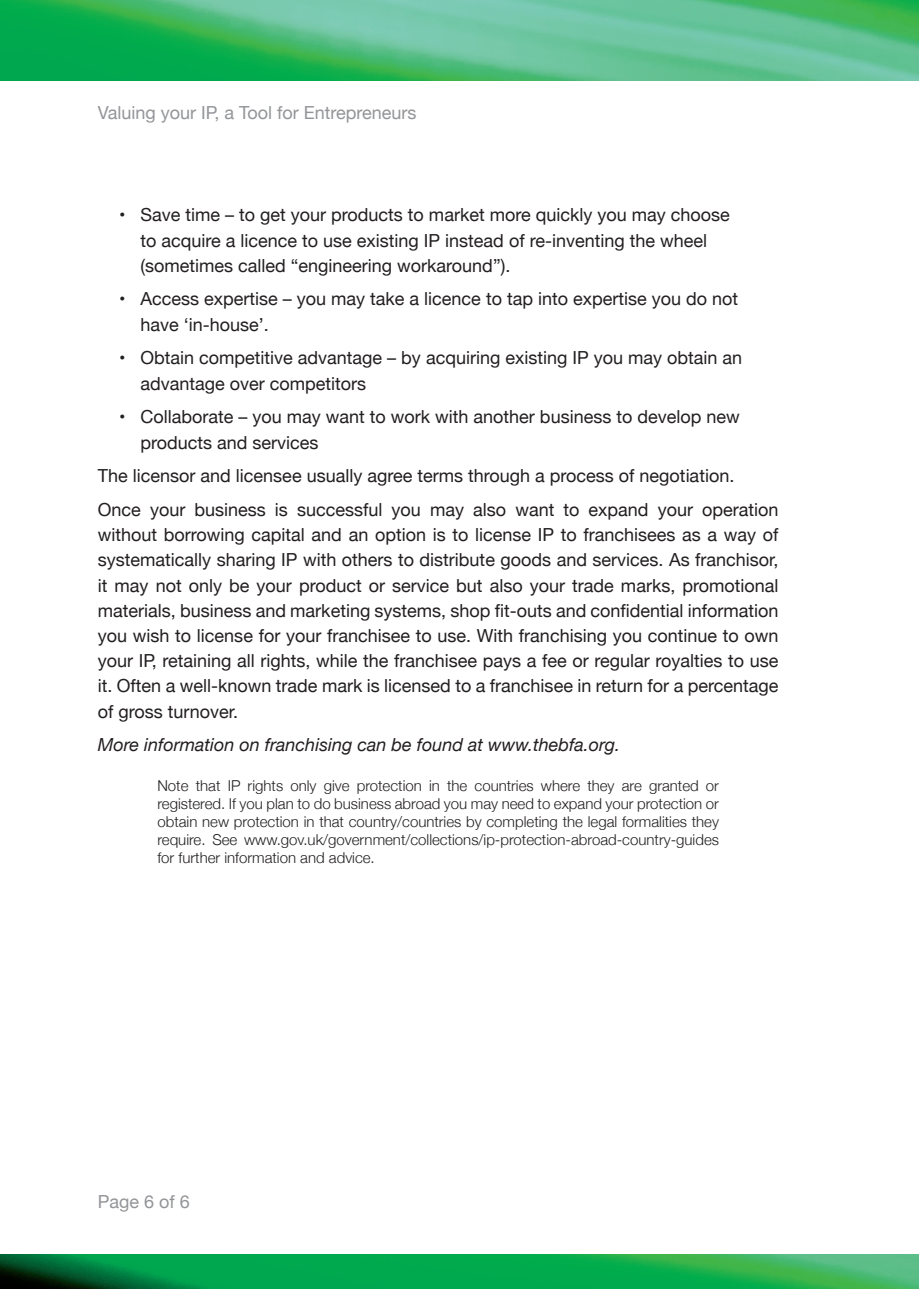
<style>
.page{position:relative;width:919px;height:1289px;background:#fff}
.page>*{position:absolute;margin:0;border:0;box-sizing:border-box;transform-origin:0 0}
.t1{font:18px/25.2px "Helvetica Neue";color:#231f20}
.t2{font:italic 18px "Helvetica Neue";color:#231f20}
.t3{font:18px "Helvetica Neue";color:#939598}
.t4{font:300 15px/18px "Helvetica Neue";color:#231f20;text-align:justify}
</style>
<div class="page">
<img style="left:0;top:0;width:918px;height:81px">
<img style="left:0;top:1254px;width:918px;height:34px">
<p class="t3" style="left:98px;top:100px;width:320px">Valuing your IP, a Tool for Entrepreneurs</p>
<p class="t1" style="left:140px;top:203px;width:591px;text-indent:-21px">• Save time – to get your products to market more quickly you may choose to acquire a licence to use existing IP instead of re-inventing the wheel (sometimes called “engineering workaround”).</p>
<p class="t1" style="left:140px;top:287px;width:599px;text-indent:-21px">• Access expertise – you may take a licence to tap into expertise you do not have ‘in-house’.</p>
<p class="t1" style="left:140px;top:346px;width:603px;text-indent:-21px">• Obtain competitive advantage – by acquiring existing IP you may obtain an advantage over competitors</p>
<p class="t1" style="left:140px;top:405px;width:601px;text-indent:-21px">• Collaborate – you may want to work with another business to develop new products and services</p>
<p class="t1" style="left:98px;top:460px;width:682px;line-height:33.8px">The licensor and licensee usually agree terms through a process of negotiation.<br>Once your business is successful you may also want to expand your operation</p>
<p class="t1" style="left:98px;top:523px;width:682px;text-align:justify">without borrowing capital and an option is to license IP to franchisees as a way of systematically sharing IP with others to distribute goods and services. As franchisor, it may not only be your product or service but also your trade marks, promotional materials, business and marketing systems, shop fit-outs and confidential information you wish to license for your franchisee to use. With franchising you continue to own your IP, retaining all rights, while the franchisee pays a fee or regular royalties to use it. Often a well-known trade mark is licensed to a franchisee in return for a percentage of gross turnover.</p>
<p class="t2" style="left:98px;top:732px;width:523px">More information on franchising can be found at www.thebfa.org.</p>
<p class="t4" style="left:157px;top:775px;width:563px">Note that IP rights only give protection in the countries where they are granted or registered. If you plan to do business abroad you may need to expand your protection or obtain new protection in that country/countries by completing the legal formalities they require. See www.gov.uk/government/collections/ip-protection-abroad-country-guides for further information and advice.</p>
<p class="t3" style="left:98px;top:1188px;width:94px">Page 6 of 6</p>
</div>
